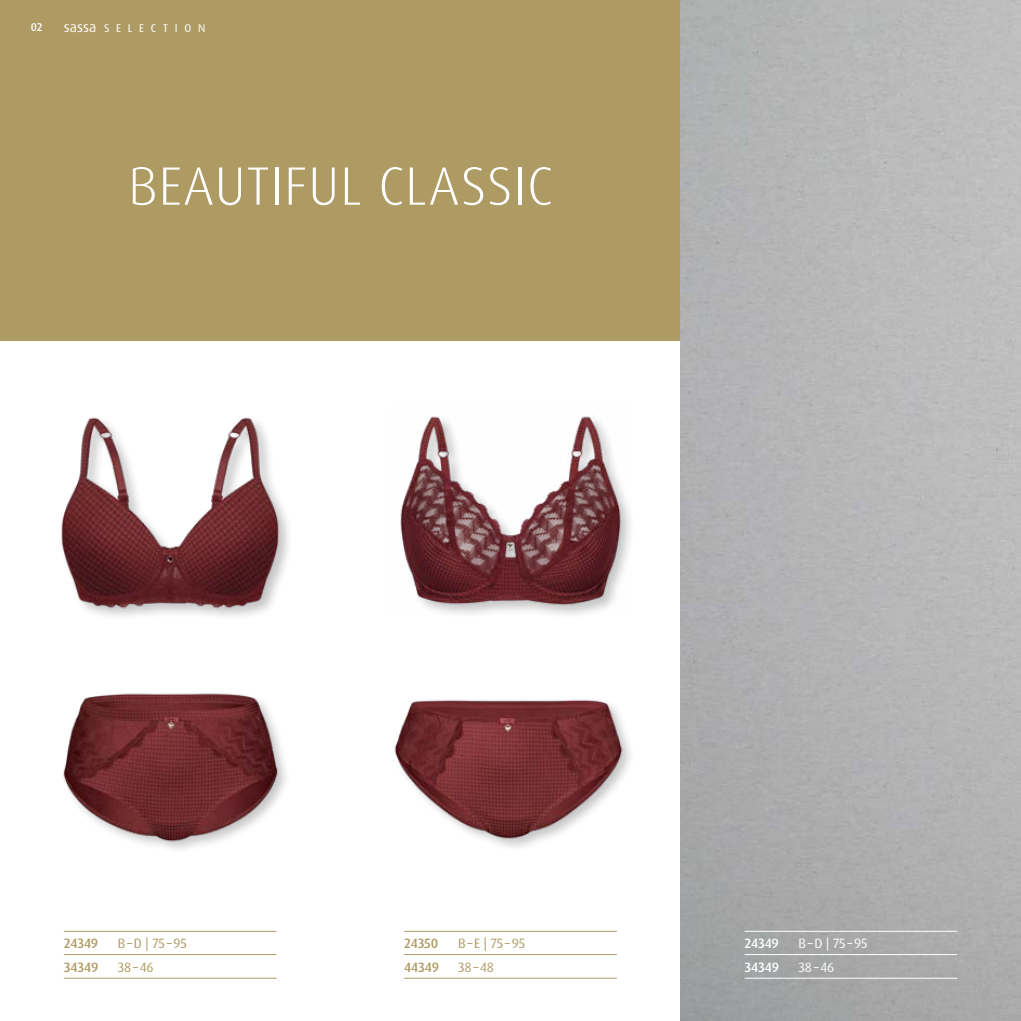
<style>
.page{position:relative;width:1021px;height:1021px;background:#fff}
.page>*{position:absolute;margin:0;border:0;box-sizing:border-box;transform-origin:0 0}
.t1{font:300 54px "Dax Pro";letter-spacing:.02em;color:#fff}
.t2{font:13.5px "Dax Pro";color:#ae9a63}
.t3{font:500 13.5px "Dax Pro";letter-spacing:-.005em;color:#ae9a63}
.t4{font:13.5px "Dax Pro";color:#fff}
.t5{font:500 13.5px "Dax Pro";letter-spacing:-.005em;color:#fff}
.t6{font:11.25px "Dax Pro";letter-spacing:.6em;color:#fff}
.t7{font:500 11.25px "Dax Pro";color:#fff}
.s1{font-size:14.4px}
</style>
<div class="page">
<div style="left:0;top:0;width:681px;height:340px;background:#ae9a63"></div>
<img style="left:394px;top:699px;width:237px;height:148px">
<hr style="left:64px;top:930px;width:212px;height:1px;background:#ae9a63">
<hr style="left:64px;top:954px;width:212px;height:1px;background:#ae9a63">
<hr style="left:64px;top:977px;width:212px;height:1px;background:#ae9a63">
<hr style="left:404px;top:930px;width:213px;height:1px;background:#ae9a63">
<hr style="left:404px;top:954px;width:213px;height:1px;background:#ae9a63">
<hr style="left:404px;top:977px;width:213px;height:1px;background:#ae9a63">
<img style="left:680px;top:0;width:340px;height:1020px">
<hr style="left:744px;top:930px;width:213px;height:1px;background:#fff">
<hr style="left:744px;top:954px;width:213px;height:1px;background:#fff">
<hr style="left:744px;top:977px;width:213px;height:1px;background:#fff">
<img style="left:61px;top:417px;width:228px;height:199px">
<img style="left:63px;top:693px;width:223px;height:154px">
<img style="left:400px;top:415px;width:230px;height:200px">
<p class="t7" style="left:31px;top:20px;width:13px">02</p>
<p class="t6" style="left:64px;top:21px;width:143px"><span class="s1">sassa</span>SELECTION</p>
<h1 class="t1" style="left:128px;top:151px;width:426px">BEAUTIFUL CLASSIC</h1>
<p class="t3" style="left:64px;top:934px;width:36px">24349</p>
<p class="t2" style="left:118px;top:934px;width:71px">B–D | 75–95</p>
<p class="t3" style="left:64px;top:958px;width:36px">34349</p>
<p class="t2" style="left:118px;top:958px;width:37px">38–46</p>
<p class="t3" style="left:404px;top:934px;width:36px">24350</p>
<p class="t2" style="left:458px;top:934px;width:69px">B–E | 75–95</p>
<p class="t3" style="left:404px;top:958px;width:36px">44349</p>
<p class="t2" style="left:458px;top:958px;width:37px">38–48</p>
<p class="t5" style="left:744px;top:934px;width:36px">24349</p>
<p class="t4" style="left:798px;top:934px;width:71px">B–D | 75–95</p>
<p class="t5" style="left:744px;top:958px;width:36px">34349</p>
<p class="t4" style="left:798px;top:958px;width:37px">38–46</p>
</div>
